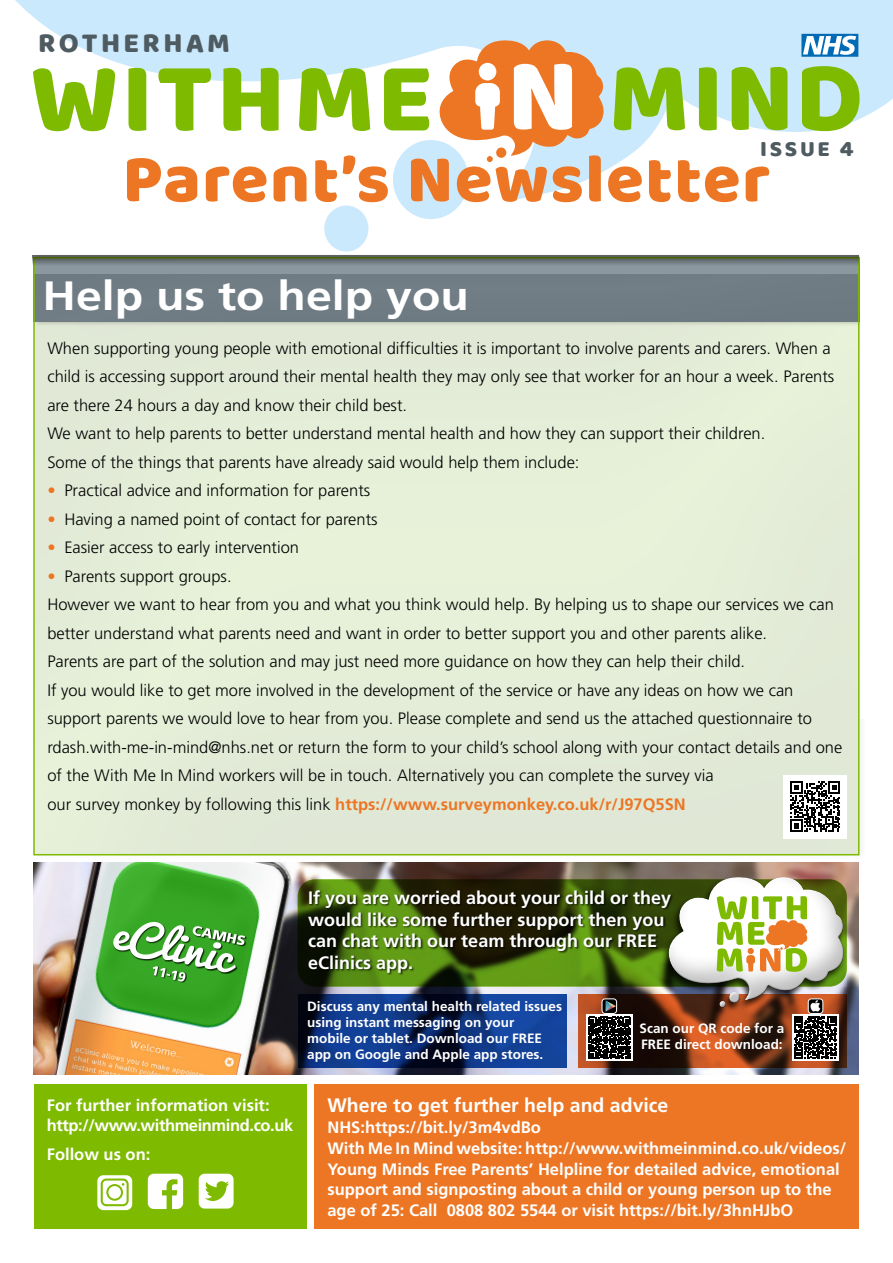
<style>
.page{position:relative;width:893px;height:1263px;background:#fff}
.page>*{position:absolute;margin:0;border:0;box-sizing:border-box;transform-origin:0 0}
.t1{font:69px "Baloo Paaji";letter-spacing:.02em;color:#ec7624}
.t2{font:700 40.95px "Frutiger";color:#fff;scale:1.14 1}
.t3{font:28.5px "Baloo Paaji";letter-spacing:.12em;color:#4e5b61}
.t4{font:22.5px "Baloo Paaji";letter-spacing:.12em;color:#4e5b61}
.t5{font:700 19.5px "Frutiger";color:#fff}
.t6{font:700 18px/21.6px "Frutiger";color:#fff}
.t7{font:300 16.5px/28.5px "Frutiger";color:#000}
.t8{font:700 16.5px/20.7px "Frutiger";color:#fff}
.t9{font:700 13.5px/16.2px "Frutiger";color:#fff}
.s1{color:#ec7624}
.s2{font-weight:700;color:#ec7624}
</style>
<div class="page">
<div style="left:21px;top:247px;width:850px;height:609px;background:#e4edd7"></div>
<div style="left:33px;top:253px;width:835px;height:74px;background:#dce4d1"></div>
<div style="left:20px;top:247px;width:852px;height:77px;background:#000;opacity:.34"></div>
<svg style="left:15px;top:0;width:878px;height:214px"></svg>
<div style="left:393px;top:140px;width:76px;height:79px;background:#cbe9fc;border-radius:50%"></div>
<div style="left:324px;top:206px;width:44px;height:46px;background:#cbe9fc;border-radius:50%"></div>
<div style="left:34px;top:1084px;width:272px;height:145px;background:#7ebb00"></div>
<svg style="left:33px;top:68px;width:82px;height:63px"></svg>
<svg style="left:128px;top:68px;width:18px;height:63px"></svg>
<svg style="left:158px;top:68px;width:53px;height:63px"></svg>
<svg style="left:223px;top:68px;width:56px;height:63px"></svg>
<svg style="left:299px;top:68px;width:71px;height:63px"></svg>
<svg style="left:384px;top:69px;width:45px;height:61px"></svg>
<svg style="left:732px;top:67px;width:55px;height:63px"></svg>
<svg style="left:699px;top:67px;width:18px;height:63px"></svg>
<svg style="left:614px;top:67px;width:71px;height:63px"></svg>
<svg style="left:802px;top:66px;width:57px;height:65px"></svg>
<svg style="left:435px;top:39px;width:169px;height:123px"></svg>
<div style="left:34px;top:258px;width:825px;height:15px;background:#8b98a0"></div>
<img style="left:33px;top:863px;width:826px;height:211px">
<div style="left:152px;top:966px;width:35px;height:17px;background:#000;opacity:.75"></div>
<svg style="left:113px;top:922px;width:132px;height:60px"></svg>
<svg style="left:298px;top:879px;width:549px;height:107px"></svg>
<div style="left:308px;top:890px;width:366px;height:85px;background:#000;opacity:.75"></div>
<svg style="left:199px;top:1174px;width:35px;height:34px"></svg>
<svg style="left:97px;top:1175px;width:35px;height:35px"></svg>
<svg style="left:148px;top:1174px;width:35px;height:35px"></svg>
<svg style="left:801px;top:34px;width:57px;height:23px"></svg>
<svg style="left:578px;top:995px;width:269px;height:73px"></svg>
<img style="left:602px;top:999px;width:15px;height:14px">
<div style="left:602px;top:999px;width:15px;height:14px;border:1px solid #fff;border-radius:3px"></div>
<div style="left:586px;top:1015px;width:46px;height:46px;background:linear-gradient(to right,#fff,#fff)"></div>
<svg style="left:588px;top:1017px;width:43px;height:42px"></svg>
<div style="left:792px;top:1015px;width:46px;height:46px;background:linear-gradient(to right,#fff,#fff)"></div>
<svg style="left:794px;top:1017px;width:43px;height:41px"></svg>
<div style="left:661px;top:876px;width:185px;height:141px;background:#000;opacity:.75"></div>
<div style="left:631px;top:850px;width:249px;height:159px;background:#000;opacity:.27"></div>
<div style="left:669px;top:884px;width:177px;height:125px;background:#000;opacity:.75"></div>
<svg style="left:664px;top:875px;width:180px;height:127px"></svg>
<svg style="left:298px;top:995px;width:268px;height:73px"></svg>
<div style="left:315px;top:1084px;width:544px;height:145px;background:#ec7624"></div>
<div style="left:861px;top:252px;width:32px;height:467px;background:#fff"></div>
<svg style="left:33px;top:256px;width:826px;height:10px"></svg>
<div style="left:783px;top:775px;width:64px;height:63px;background:#fff"></div>
<svg style="left:790px;top:781px;width:50px;height:50px"></svg>
<h3 class="t3" style="left:38px;top:26px;width:193px">ROTHERHAM</h3>
<h3 class="t4" style="left:760px;top:135px;width:95px">ISSUE 4</h3>
<h1 class="t1" style="left:123px;top:137px;width:649px">Parent’s Newsletter</h1>
<h2 class="t2" style="left:43px;top:272px;width:375px">Help us to help you</h2>
<p class="t7" style="left:47px;top:334px;width:788px">When supporting young people with emotional difficulties it is important to involve parents and carers. When a child is accessing support around their mental health they may only see that worker for an hour a week. Parents are there 24 hours a day and know their child best.<br>We want to help parents to better understand mental health and how they can support their children.<br>Some of the things that parents have already said would help them include:</p>
<p class="t7" style="left:47px;top:476px;width:324px"><span class="s1">•</span> Practical advice and information for parents</p>
<p class="t7" style="left:47px;top:505px;width:332px"><span class="s1">•</span> Having a named point of contact for parents</p>
<p class="t7" style="left:47px;top:533px;width:253px"><span class="s1">•</span> Easier access to early intervention</p>
<p class="t7" style="left:47px;top:562px;width:796px"><span class="s1">•</span> Parents support groups.<br>However we want to hear from you and what you think would help. By helping us to shape our services we can better understand what parents need and want in order to better support you and other parents alike.<br>Parents are part of the solution and may just need more guidance on how they can help their child.<br>If you would like to get more involved in the development of the service or have any ideas on how we can support parents we would love to hear from you. Please complete and send us the attached questionnaire to rdash.with-me-in-mind@nhs.net or return the form to your child’s school along with your contact details and one of the With Me In Mind workers will be in touch. Alternatively you can complete the survey via<br>our survey monkey by following this link <span class="s2">https://www.surveymonkey.co.uk/r/J97Q5SN</span></p>
<p class="t8" style="left:47px;top:1095px;width:248px;line-height:19.8px">For further information visit: http://www.withmeinmind.co.uk</p>
<p class="t8" style="left:47px;top:1143px;width:105px">Follow us on:</p>
<p class="t6" style="left:308px;top:887px;width:364px">If you are worried about your child or they would like some further support then you can chat with our team through our FREE eClinics app.</p>
<p class="t9" style="left:307px;top:998px;width:256px">Discuss any mental health related issues using instant messaging on your<br>mobile or tablet. Download our FREE app on Google and Apple app stores.</p>
<p class="t5" style="left:327px;top:1094px;width:343px">Where to get further help and advice</p>
<p class="t8" style="left:327px;top:1117px;width:520px">NHS:https://bit.ly/3m4vdBo<br>With Me In Mind website: http://www.withmeinmind.co.uk/videos/ Young Minds Free Parents’ Helpline for detailed advice, emotional support and signposting about a child or young person up to the age of 25: Call 0808 802 5544 or visit https://bit.ly/3hnHJbO</p>
<p class="t9" style="left:639px;top:1020px;width:146px">Scan our QR code for a<br>FREE direct download:</p>
</div>
